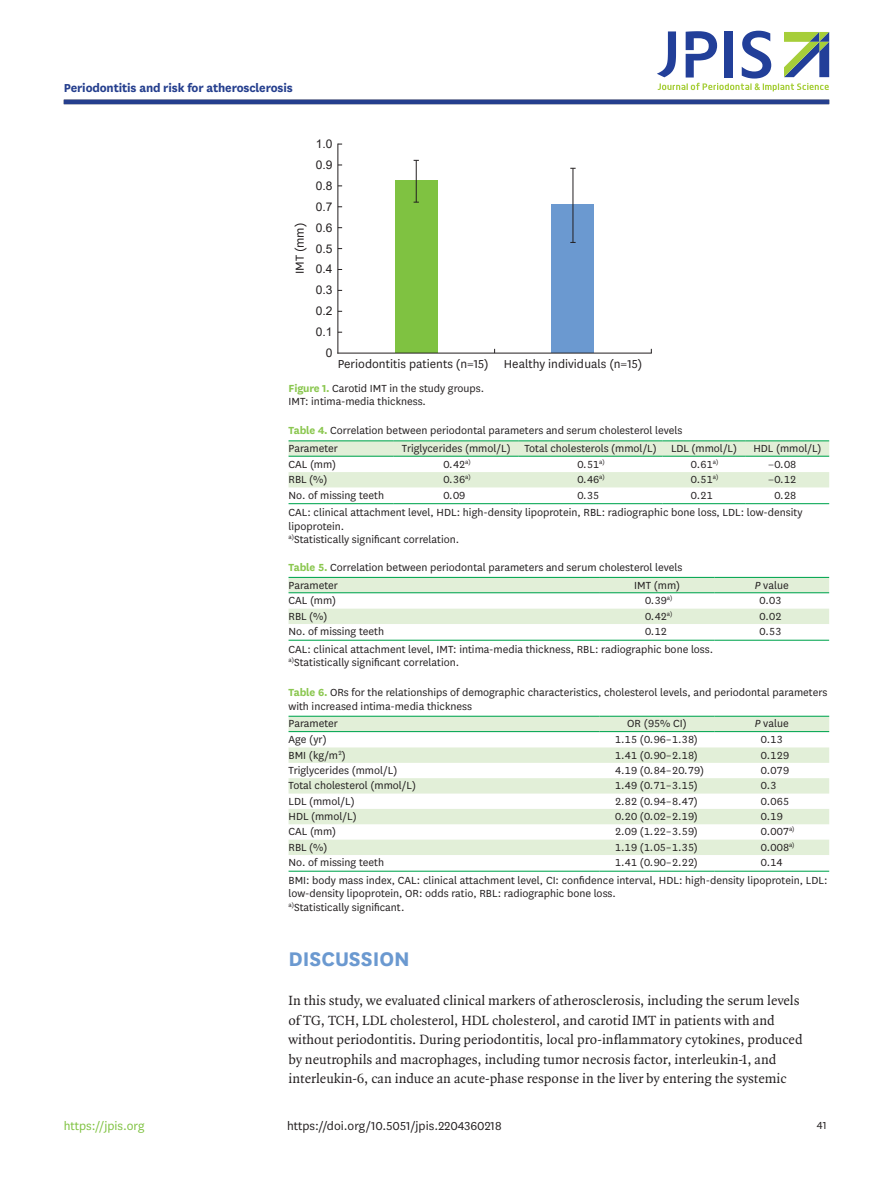
<style>
.page{position:relative;width:893px;height:1191px;background:#fff}
.page>*{position:absolute;margin:0;border:0;box-sizing:border-box;transform-origin:0 0}
.body_title1{font:700 23.1px "National";color:#6b99d0}
.body_p_first{font:14.25px/19.5px "Quadraat OT";color:#231f20}
.t1{font:13.5px "National";color:#231f20}
.t2{font:700 13.5px "National";letter-spacing:-.01em;color:#253f8e}
.t3{font:13.5px "National";color:#7fc241}
.t4{font:12px/13.5px "National";color:#231f20}
.t5{font:12px/20.9px "Arial";color:#231f20}
.s1{font-weight:700;color:#8bc750}
.s2{font-style:italic}
</style>
<div class="page">
<hr style="left:64px;top:100px;width:765px;height:4px;background:#253f8e">
<svg style="left:657px;top:31px;width:172px;height:60px"></svg>
<hr style="left:337px;top:144px;width:1px;height:209px;background:#231f20">
<div style="left:395px;top:181px;width:42px;height:172px;background:#7fc241"></div>
<div style="left:552px;top:205px;width:42px;height:148px;background:#6b99d0"></div>
<hr style="left:338px;top:353px;width:313px;height:1px;background:#231f20">
<hr style="left:416px;top:160px;width:1px;height:42px;background:#231f20">
<hr style="left:573px;top:168px;width:1px;height:74px;background:#231f20">
<svg style="left:289px;top:441px;width:540px;height:46px"></svg>
<hr style="left:289px;top:440px;width:105px;height:1px;background:#00a54f">
<hr style="left:394px;top:440px;width:125px;height:1px;background:#00a54f">
<hr style="left:519px;top:440px;width:143px;height:1px;background:#00a54f">
<hr style="left:662px;top:440px;width:84px;height:1px;background:#00a54f">
<hr style="left:746px;top:440px;width:83px;height:1px;background:#00a54f">
<hr style="left:289px;top:456px;width:105px;height:1px;background:#00a54f">
<hr style="left:394px;top:456px;width:125px;height:1px;background:#00a54f">
<hr style="left:519px;top:456px;width:143px;height:1px;background:#00a54f">
<hr style="left:662px;top:456px;width:84px;height:1px;background:#00a54f">
<hr style="left:746px;top:456px;width:83px;height:1px;background:#00a54f">
<hr style="left:289px;top:503px;width:105px;height:1px;background:#00a54f">
<hr style="left:394px;top:503px;width:125px;height:1px;background:#00a54f">
<hr style="left:519px;top:503px;width:143px;height:1px;background:#00a54f">
<hr style="left:662px;top:503px;width:84px;height:1px;background:#00a54f">
<hr style="left:746px;top:503px;width:83px;height:1px;background:#00a54f">
<svg style="left:289px;top:578px;width:540px;height:46px"></svg>
<hr style="left:289px;top:577px;width:311px;height:1px;background:#00a54f">
<hr style="left:600px;top:577px;width:114px;height:1px;background:#00a54f">
<hr style="left:714px;top:577px;width:115px;height:1px;background:#00a54f">
<hr style="left:289px;top:592px;width:311px;height:1px;background:#00a54f">
<hr style="left:600px;top:592px;width:114px;height:1px;background:#00a54f">
<hr style="left:714px;top:592px;width:115px;height:1px;background:#00a54f">
<hr style="left:289px;top:639px;width:311px;height:2px;background:#00a54f">
<hr style="left:600px;top:639px;width:114px;height:2px;background:#00a54f">
<hr style="left:714px;top:639px;width:115px;height:2px;background:#00a54f">
<svg style="left:289px;top:716px;width:540px;height:139px;fill:#e2efd8"></svg>
<hr style="left:289px;top:715px;width:311px;height:1px;background:#00a54f">
<hr style="left:600px;top:715px;width:114px;height:1px;background:#00a54f">
<hr style="left:714px;top:715px;width:115px;height:1px;background:#00a54f">
<hr style="left:289px;top:731px;width:311px;height:1px;background:#00a54f">
<hr style="left:600px;top:731px;width:114px;height:1px;background:#00a54f">
<hr style="left:714px;top:731px;width:115px;height:1px;background:#00a54f">
<hr style="left:289px;top:870px;width:311px;height:1px;background:#00a54f">
<hr style="left:600px;top:870px;width:114px;height:1px;background:#00a54f">
<hr style="left:714px;top:870px;width:115px;height:1px;background:#00a54f">
<p class="t2" style="left:64px;top:78px;width:230px">Periodontitis and risk for atherosclerosis</p>
<p class="t1" style="left:291px;top:274px;width:53px;rotate:-90deg">IMT (mm)</p>
<p class="t5" style="left:316px;top:133px;width:18px">1.0</p>
<p class="t5" style="left:316px;top:175px;width:18px">0.8<br>0.7</p>
<p class="t5" style="left:316px;top:238px;width:18px">0.5</p>
<p class="t5" style="left:316px;top:280px;width:18px">0.3</p>
<p class="t5" style="left:316px;top:154px;width:18px">0.9</p>
<p class="t5" style="left:316px;top:217px;width:18px">0.6</p>
<p class="t5" style="left:316px;top:259px;width:18px">0.4</p>
<p class="t5" style="left:316px;top:300px;width:18px">0.2<br>0.1</p>
<p class="t5" style="left:326px;top:342px;width:8px">0</p>
<p class="t1" style="left:338px;top:355px;width:306px">Periodontitis patients (n=15) Healthy individuals (n=15)</p>
<p class="t4" style="left:289px;top:381px;width:197px"><span class="s1">Figure 1.</span> Carotid IMT in the study groups.<br>IMT: intima-media thickness.</p>
<p class="t4" style="left:289px;top:421px;width:395px;line-height:17.7px"><span class="s1">Table 4.</span> Correlation between periodontal parameters and serum cholesterol levels<br>Parameter</p>
<p class="t4" style="left:402px;top:441px;width:337px">Triglycerides (mmol/L) Total cholesterols (mmol/L) LDL (mmol/L)</p>
<p class="t4" style="left:753px;top:441px;width:70px">HDL (mmol/L)</p>
<p class="t4" style="left:289px;top:457px;width:49px">CAL (mm)</p>
<p class="t4" style="left:443px;top:457px;width:29px">0.42<sup>a)</sup></p>
<p class="t4" style="left:577px;top:457px;width:29px">0.51<sup>a)</sup></p>
<p class="t4" style="left:691px;top:457px;width:29px">0.61<sup>a)</sup></p>
<p class="t4" style="left:768px;top:457px;width:30px">−0.08</p>
<p class="t4" style="left:289px;top:472px;width:40px">RBL (%)</p>
<p class="t4" style="left:443px;top:472px;width:29px">0.36<sup>a)</sup></p>
<p class="t4" style="left:577px;top:472px;width:29px">0.46<sup>a)</sup></p>
<p class="t4" style="left:691px;top:472px;width:29px">0.51<sup>a)</sup></p>
<p class="t4" style="left:768px;top:472px;width:30px">−0.12</p>
<p class="t4" style="left:289px;top:487px;width:97px">No. of missing teeth</p>
<p class="t4" style="left:443px;top:487px;width:24px">0.09</p>
<p class="t4" style="left:577px;top:487px;width:24px">0.35</p>
<p class="t4" style="left:691px;top:487px;width:24px">0.21</p>
<p class="t4" style="left:289px;top:485px;width:515px;line-height:17.4px;text-indent:485px">0.28<br>CAL: clinical attachment level, HDL: high-density lipoprotein, RBL: radiographic bone loss, LDL: low-density</p>
<p class="t4" style="left:289px;top:518px;width:172px">lipoprotein.<br><sup>a)</sup>Statistically significant correlation.</p>
<p class="t4" style="left:289px;top:558px;width:395px;line-height:17.7px"><span class="s1">Table 5.</span> Correlation between periodontal parameters and serum cholesterol levels<br>Parameter</p>
<p class="t4" style="left:634px;top:577px;width:47px">IMT (mm)</p>
<p class="t4" style="left:755px;top:577px;width:35px"><span class="s2">P</span> value</p>
<p class="t4" style="left:289px;top:593px;width:49px">CAL (mm)</p>
<p class="t4" style="left:645px;top:593px;width:29px">0.39<sup>a)</sup></p>
<p class="t4" style="left:759px;top:593px;width:24px">0.03</p>
<p class="t4" style="left:289px;top:609px;width:40px">RBL (%)</p>
<p class="t4" style="left:645px;top:609px;width:29px">0.42<sup>a)</sup></p>
<p class="t4" style="left:759px;top:609px;width:24px">0.02</p>
<p class="t4" style="left:289px;top:624px;width:97px">No. of missing teeth</p>
<p class="t4" style="left:645px;top:624px;width:24px">0.12</p>
<p class="t4" style="left:759px;top:624px;width:24px">0.53</p>
<p class="t4" style="left:289px;top:641px;width:426px">CAL: clinical attachment level, IMT: intima-media thickness, RBL: radiographic bone loss. <sup>a)</sup>Statistically significant correlation.</p>
<p class="t4" style="left:289px;top:685px;width:540px"><span class="s1">Table 6.</span> ORs for the relationships of demographic characteristics, cholesterol levels, and periodontal parameters with increased intima-media thickness</p>
<p class="t4" style="left:289px;top:716px;width:51px">Parameter</p>
<p class="t4" style="left:627px;top:716px;width:61px">OR (95% CI)</p>
<p class="t4" style="left:755px;top:716px;width:35px"><span class="s2">P</span> value</p>
<p class="t4" style="left:289px;top:732px;width:40px">Age (yr)</p>
<p class="t4" style="left:615px;top:732px;width:84px">1.15 (0.96–1.38)</p>
<p class="t4" style="left:761px;top:732px;width:24px">0.13</p>
<p class="t4" style="left:289px;top:747px;width:59px">BMI (kg/m<sup>2</sup>)</p>
<p class="t4" style="left:615px;top:747px;width:84px">1.41 (0.90–2.18)</p>
<p class="t4" style="left:761px;top:747px;width:30px">0.129</p>
<p class="t4" style="left:289px;top:763px;width:110px">Triglycerides (mmol/L)</p>
<p class="t4" style="left:615px;top:763px;width:91px">4.19 (0.84–20.79)</p>
<p class="t4" style="left:761px;top:763px;width:30px">0.079</p>
<p class="t4" style="left:289px;top:778px;width:129px">Total cholesterol (mmol/L)</p>
<p class="t4" style="left:615px;top:778px;width:84px">1.49 (0.71–3.15)</p>
<p class="t4" style="left:761px;top:778px;width:18px">0.3</p>
<p class="t4" style="left:289px;top:793px;width:68px">LDL (mmol/L)</p>
<p class="t4" style="left:615px;top:793px;width:84px">2.82 (0.94–8.47)</p>
<p class="t4" style="left:761px;top:793px;width:30px">0.065</p>
<p class="t4" style="left:289px;top:809px;width:70px">HDL (mmol/L)</p>
<p class="t4" style="left:615px;top:809px;width:84px">0.20 (0.02–2.19)</p>
<p class="t4" style="left:761px;top:809px;width:24px">0.19</p>
<p class="t4" style="left:289px;top:824px;width:49px">CAL (mm)</p>
<p class="t4" style="left:615px;top:824px;width:84px">2.09 (1.22–3.59)</p>
<p class="t4" style="left:761px;top:824px;width:35px">0.007<sup>a)</sup></p>
<p class="t4" style="left:289px;top:839px;width:40px">RBL (%)</p>
<p class="t4" style="left:615px;top:839px;width:84px">1.19 (1.05–1.35)</p>
<p class="t4" style="left:761px;top:839px;width:35px">0.008<sup>a)</sup></p>
<p class="t4" style="left:289px;top:855px;width:97px">No. of missing teeth</p>
<p class="t4" style="left:615px;top:855px;width:84px">1.41 (0.90–2.22)</p>
<p class="t4" style="left:289px;top:853px;width:540px;line-height:17.4px;text-indent:472px">0.14<br>BMI: body mass index, CAL: clinical attachment level, CI: confidence interval, HDL: high-density lipoprotein, LDL:</p>
<p class="t4" style="left:289px;top:886px;width:329px">low-density lipoprotein, OR: odds ratio, RBL: radiographic bone loss. <sup>a)</sup>Statistically significant.</p>
<p class="body_title1" style="left:289px;top:943px;width:123px">DISCUSSION</p>
<p class="body_p_first" style="left:289px;top:991px;width:516px">In this study, we evaluated clinical markers of atherosclerosis, including the serum levels of TG, TCH, LDL cholesterol, HDL cholesterol, and carotid IMT in patients with and without periodontitis. During periodontitis, local pro-inflammatory cytokines, produced by neutrophils and macrophages, including tumor necrosis factor, interleukin-1, and interleukin-6, can induce an acute-phase response in the liver by entering the systemic</p>
<p class="t3" style="left:64px;top:1116px;width:82px">https://jpis.org</p>
<p class="t1" style="left:287px;top:1116px;width:216px">https://doi.org/10.5051/jpis.2204360218</p>
<p class="t4" style="left:817px;top:1118px;width:11px">41</p>
</div>
